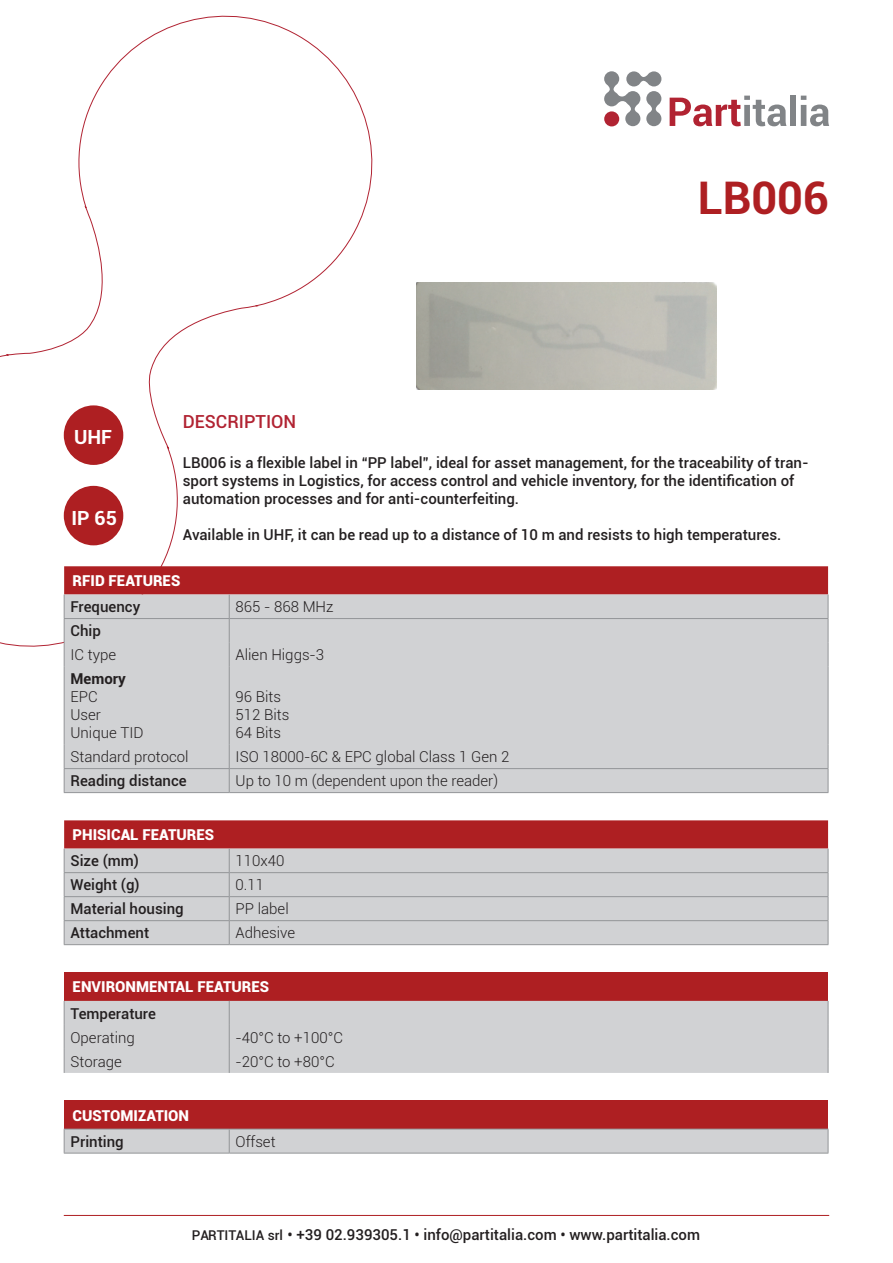
<style>
.page{position:relative;width:893px;height:1263px;background:#fff}
.page>*{position:absolute;margin:0;border:0;box-sizing:border-box;transform-origin:0 0}
.t1{font:700 45px "Roboto";color:#ae1f22}
.t2{font:700 19.5px "Roboto";color:#fff}
.t3{font:500 18px "Roboto";color:#b12332}
.t4{font:500 15px/18px "Roboto";color:#231f20}
.t5{font:300 15px/18px "Roboto";color:#231f20}
.t6{font:900 15px "Roboto";color:#fff}
.t7{font:700 15px "Roboto";color:#231f20}
.s1{font-size:13.5px}
</style>
<div class="page">
<svg style="left:0;top:15px;width:373px;height:652px"></svg>
<hr style="left:64px;top:1215px;width:765px;height:1px;background:#ae1f22">
<svg style="left:670px;top:96px;width:116px;height:30px"></svg>
<div style="left:790px;top:96px;width:6px;height:30px;background:#818487"></div>
<svg style="left:801px;top:96px;width:28px;height:30px"></svg>
<svg style="left:604px;top:71px;width:57px;height:55px"></svg>
<div style="left:65px;top:666px;width:763px;height:126px;background:#d1d2d4"></div>
<hr style="left:64px;top:666px;width:1px;height:79px;background:#939598">
<svg style="left:64px;top:745px;width:1px;height:47px"></svg>
<hr style="left:64px;top:792px;width:165px;height:1px;background:#939598">
<hr style="left:229px;top:792px;width:599px;height:1px;background:#939598">
<hr style="left:64px;top:768px;width:165px;height:1px;background:#939598">
<hr style="left:229px;top:768px;width:599px;height:1px;background:#939598">
<hr style="left:229px;top:666px;width:1px;height:79px;background:#939598">
<svg style="left:229px;top:745px;width:1px;height:47px"></svg>
<svg style="left:64px;top:566px;width:765px;height:100px;background:#c69fa1"></svg>
<hr style="left:828px;top:666px;width:1px;height:79px;background:#939598">
<svg style="left:828px;top:745px;width:1px;height:47px"></svg>
<hr style="left:64px;top:944px;width:165px;height:1px;background:#939598">
<hr style="left:229px;top:944px;width:599px;height:1px;background:#939598">
<svg style="left:64px;top:820px;width:765px;height:124px;background:#c7a8aa"></svg>
<div style="left:64px;top:972px;width:764px;height:29px;background:#ae1f22"></div>
<div style="left:65px;top:1001px;width:763px;height:72px;background:#d1d2d4"></div>
<svg style="left:64px;top:1001px;width:1px;height:72px"></svg>
<svg style="left:229px;top:1001px;width:1px;height:72px"></svg>
<svg style="left:828px;top:1001px;width:1px;height:72px"></svg>
<div style="left:64px;top:486px;width:59px;height:59px;background:#ae1f22;border-radius:50%"></div>
<div style="left:64px;top:405px;width:59px;height:60px;background:#ae1f22;border-radius:50%"></div>
<div style="left:64px;top:1101px;width:764px;height:28px;background:#ae1f22"></div>
<hr style="left:229px;top:1153px;width:599px;height:1px;background:#939598">
<hr style="left:64px;top:1153px;width:165px;height:1px;background:#939598">
<svg style="left:64px;top:1129px;width:765px;height:24px;background:#cecfd1"></svg>
<h1 class="t1" style="left:698px;top:167px;width:133px">LB006</h1>
<h2 class="t2" style="left:74px;top:424px;width:40px">UHF</h2>
<h2 class="t2" style="left:72px;top:504px;width:47px">IP 65</h2>
<p class="t3" style="left:183px;top:409px;width:115px">DESCRIPTION</p>
<p class="t4" style="left:183px;top:453px;width:627px">LB006 is a flexible label in “PP label”, ideal for asset management, for the traceability of tran&shy;sport systems in Logistics, for access control and vehicle inventory, for the identification of automation processes and for anti-counterfeiting.</p>
<p class="t4" style="left:183px;top:525px;width:600px">Available in UHF, it can be read up to a distance of 10 m and resists to high temperatures.</p>
<p class="t6" style="left:73px;top:570px;width:109px">RFID FEATURES</p>
<p class="t4" style="left:71px;top:597px;width:71px">Frequency</p>
<p class="t5" style="left:236px;top:597px;width:99px">865 - 868 MHz</p>
<p class="t4" style="left:71px;top:621px;width:32px">Chip</p>
<p class="t5" style="left:71px;top:645px;width:47px">IC type</p>
<p class="t5" style="left:236px;top:645px;width:90px">Alien Higgs-3</p>
<p class="t7" style="left:71px;top:668px;width:57px">Memory</p>
<p class="t5" style="left:71px;top:687px;width:75px">EPC<br>User<br>Unique TID</p>
<p class="t5" style="left:236px;top:687px;width:55px">96 Bits<br>512 Bits<br>64 Bits</p>
<p class="t5" style="left:71px;top:747px;width:120px">Standard protocol</p>
<p class="t5" style="left:236px;top:747px;width:275px">ISO 18000-6C &amp; EPC global Class 1 Gen 2</p>
<p class="t4" style="left:71px;top:771px;width:118px">Reading distance</p>
<p class="t5" style="left:236px;top:771px;width:264px">Up to 10 m (dependent upon the reader)</p>
<p class="t6" style="left:73px;top:824px;width:143px">PHISICAL FEATURES</p>
<p class="t4" style="left:71px;top:851px;width:70px">Size (mm)</p>
<p class="t5" style="left:236px;top:851px;width:50px">110x40</p>
<p class="t4" style="left:71px;top:875px;width:71px">Weight (g)</p>
<p class="t5" style="left:236px;top:875px;width:30px">0.11</p>
<p class="t4" style="left:71px;top:899px;width:115px">Material housing</p>
<p class="t5" style="left:236px;top:899px;width:55px">PP label</p>
<p class="t4" style="left:71px;top:923px;width:80px">Attachment</p>
<p class="t5" style="left:236px;top:923px;width:61px">Adhesive</p>
<p class="t6" style="left:73px;top:976px;width:198px">ENVIRONMENTAL FEATURES</p>
<p class="t4" style="left:71px;top:1003px;width:87px">Temperature</p>
<p class="t5" style="left:71px;top:1028px;width:66px">Operating</p>
<p class="t5" style="left:236px;top:1028px;width:109px">-40°C to +100°C</p>
<p class="t5" style="left:71px;top:1052px;width:53px">Storage</p>
<p class="t5" style="left:236px;top:1052px;width:101px">-20°C to +80°C</p>
<p class="t6" style="left:73px;top:1104px;width:118px">CUSTOMIZATION</p>
<p class="t4" style="left:71px;top:1132px;width:55px">Printing</p>
<p class="t5" style="left:236px;top:1132px;width:41px">Offset</p>
<p class="t4" style="left:192px;top:1225px;width:510px"><span class="s1">PARTITALIA srl</span> • +39 02.939305.1 • info@partitalia.com • www.partitalia.com</p>
</div>
